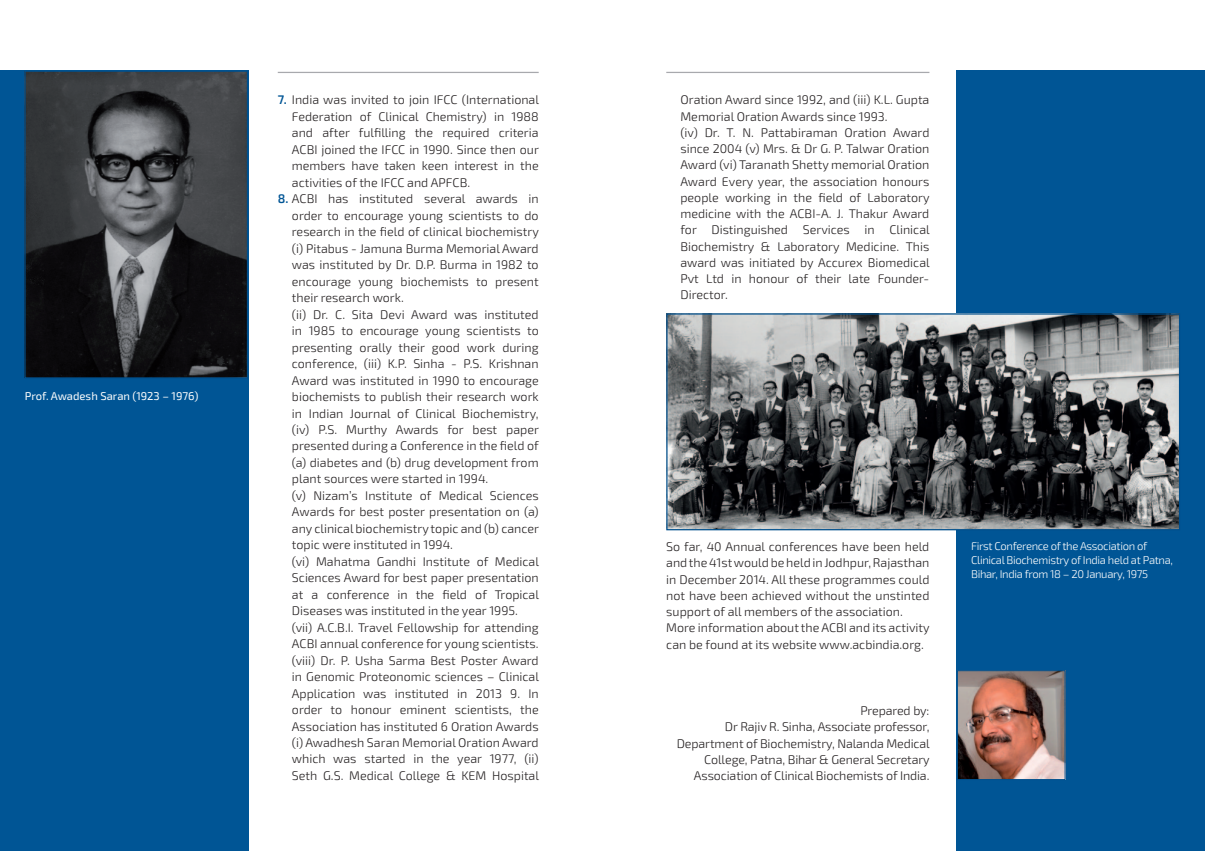
<style>
.page{position:relative;width:1205px;height:851px;background:#fff}
.page>*{position:absolute;margin:0;border:0;box-sizing:border-box;transform-origin:0 0}
.t1{font:300 12.5px/16.5px "Exo 2.0";color:#231f20}
.t2{font:300 11.25px/13.8px "Exo 2.0";letter-spacing:-.03em;color:#fff}
.t3{font:11.25px "Exo 2.0";color:#fff}
.s1{font-weight:600;color:#005595}
</style>
<div class="page">
<div style="left:957px;top:71px;width:248px;height:779px;background:#005595"></div>
<div style="left:0;top:71px;width:248px;height:779px;background:#005595"></div>
<hr style="left:666px;top:72px;width:263px;height:1px;background:#a8a9ad">
<hr style="left:278px;top:72px;width:261px;height:1px;background:#a8a9ad">
<img style="left:26px;top:72px;width:220px;height:304px">
<div style="left:24px;top:70px;width:224px;height:308px;border:1px solid #004f8c"></div>
<img style="left:959px;top:672px;width:104px;height:106px">
<div style="left:957px;top:670px;width:108px;height:110px;border:1px solid #004f8c"></div>
<img style="left:668px;top:315px;width:510px;height:213px">
<div style="left:666px;top:313px;width:514px;height:217px;border:1px solid #004f8c"></div>
<p class="t3" style="left:25px;top:389px;width:175px">Prof. Awadesh Saran (1923 – 1976)</p>
<p class="t1" style="left:292px;top:92px;width:249px;text-align:justify;text-indent:-14px"><span class="s1">7.</span> India was invited to join IFCC (International Federation of Clinical Chemistry) in 1988 and after fulfilling the required criteria ACBI joined the IFCC in 1990. Since then our members have taken keen interest in the activities of the IFCC and APFCB.</p>
<p class="t1" style="left:292px;top:191px;width:249px;text-indent:-14px"><span class="s1">8.</span> ACBI has instituted several awards in order to encourage young scientists to do research in the field of clinical biochemistry (i) Pitabus - Jamuna Burma Memorial Award was instituted by Dr. D.P. Burma in 1982 to encourage young biochemists to present their research work.<br>(ii) Dr. C. Sita Devi Award was instituted in 1985 to encourage young scientists to presenting orally their good work during conference, (iii) K.P. Sinha - P.S. Krishnan Award was instituted in 1990 to encourage biochemists to publish their research work in Indian Journal of Clinical Biochemistry, (iv) P.S. Murthy Awards for best paper presented during a Conference in the field of (a) diabetes and (b) drug development from plant sources were started in 1994.<br>(v) Nizam’s Institute of Medical Sciences Awards for best poster presentation on (a) any clinical biochemistry topic and (b) cancer topic were instituted in 1994.<br>(vi) Mahatma Gandhi Institute of Medical Sciences Award for best paper presentation at a conference in the field of Tropical Diseases was instituted in the year 1995. (vii) A.C.B.I. Travel Fellowship for attending ACBI annual conference for young scientists. (viii) Dr. P. Usha Sarma Best Poster Award in Genomic Proteonomic sciences – Clinical Application was instituted in 2013 9. In order to honour eminent scientists, the Association has instituted 6 Oration Awards (i) Awadhesh Saran Memorial Oration Award which was started in the year 1977, (ii)<br>Seth G.S. Medical College &amp; KEM Hospital</p>
<p class="t1" style="left:680px;top:92px;width:251px">Oration Award since 1992, and (iii) K.L. Gupta Memorial Oration Awards since 1993.<br>(iv) Dr. T. N. Pattabiraman Oration Award since 2004 (v) Mrs. &amp; Dr G. P. Talwar Oration Award (vi) Taranath Shetty memorial Oration Award Every year, the association honours people working in the field of Laboratory medicine with the ACBI-A. J. Thakur Award for Distinguished Services in Clinical Biochemistry &amp; Laboratory Medicine. This award was initiated by Accurex Biomedical Pvt Ltd in honour of their late Founder-Director.</p>
<p class="t1" style="left:666px;top:539px;width:265px">So far, 40 Annual conferences have been held and the 41st would be held in Jodhpur, Rajasthan in December 2014. All these programmes could not have been achieved without the unstinted support of all members of the association.<br>More information about the ACBI and its activity can be found at its website www.acbindia.org.</p>
<p class="t2" style="left:971px;top:539px;width:203px">First Conference of the Association of<br>Clinical Biochemistry of India held at Patna,<br>Bihar, India from 18 – 20 January, 1975</p>
<p class="t1" style="left:677px;top:702px;width:254px;text-align:right">Prepared by:<br>Dr Rajiv R. Sinha, Associate professor, Department of Biochemistry, Nalanda Medical College, Patna, Bihar &amp; General Secretary Association of Clinical Biochemists of India.</p>
</div>
